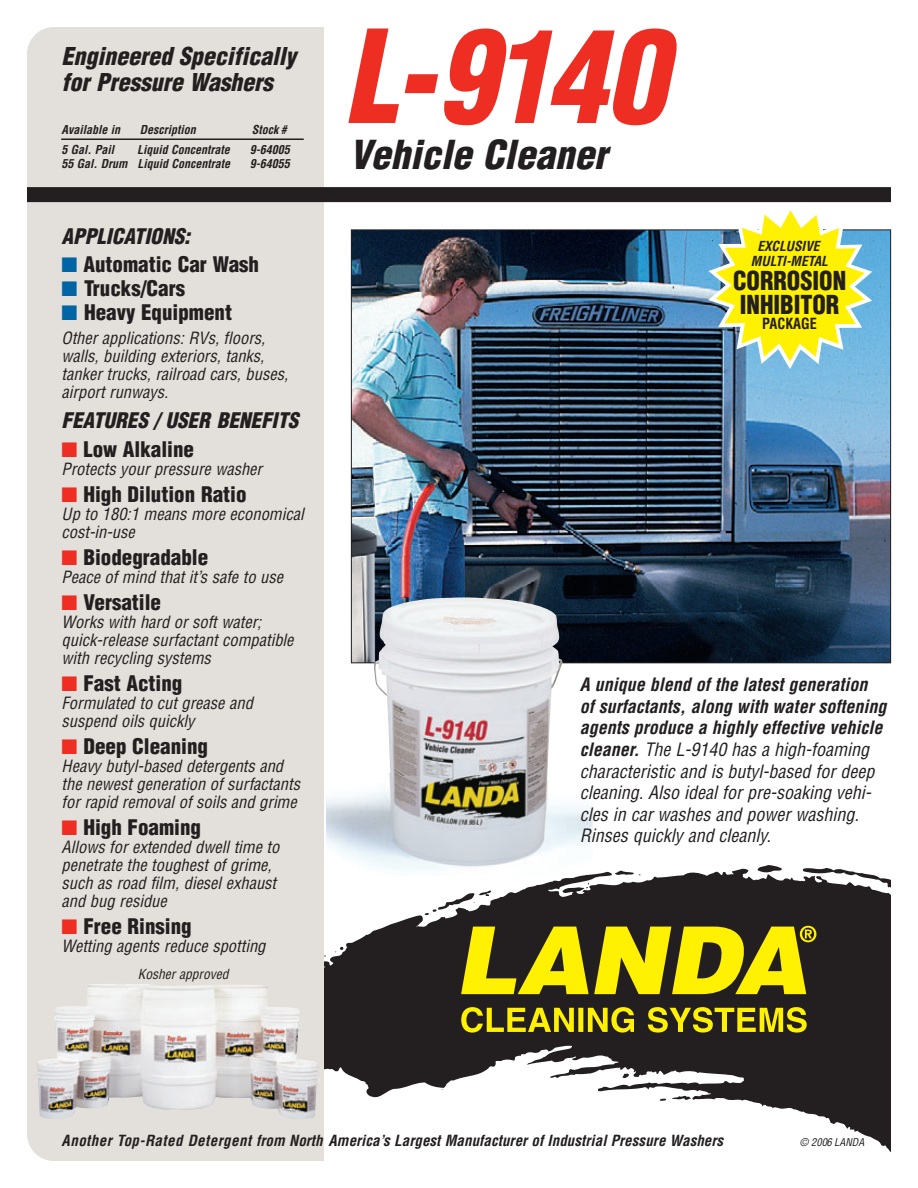
<style>
.page{position:relative;width:918px;height:1188px;background:#fff}
.page>*{position:absolute;margin:0;border:0;box-sizing:border-box;transform-origin:0 0}
.t1{font:italic 900 condensed 126px "Helvetica";color:#ee2e22;scale:.95 1}
.t2{font:italic 900 condensed 39px "Helvetica";color:#231f20}
.t3{font:900 condensed 25.5px/24px "Helvetica";color:#231f20;scale:.95 1}
.t4{font:italic 900 condensed 24px/25.5px "Helvetica";color:#231f20}
.t5{font:900 condensed 21px "Helvetica";color:#231f20}
.t6{font:italic 900 condensed 21px "Helvetica";color:#231f20}
.t7{font:italic condensed 18px/21.6px "Helvetica";color:#231f20}
.t8{font:italic condensed 16.5px/18px "Helvetica";color:#231f20}
.t9{font:italic 700 condensed 15px "Helvetica";color:#231f20}
.t10{font:700 condensed 15px "Helvetica";color:#231f20;scale:.95 1}
.t11{font:italic 700 condensed 13.5px/15px "Helvetica";color:#231f20;text-align:center}
.t12{font:italic condensed 13.5px "Helvetica";color:#231f20}
.t13{font:italic 700 condensed 12px "Helvetica";color:#231f20}
.t14{font:italic condensed 10.5px "Helvetica";color:#231f20}
.s1{color:#0065a4}
.s2{color:#ee2e22}
.s3{font-weight:700}
</style>
<div class="page">
<div style="left:27px;top:27px;width:339px;height:1134px;background:#e3e0db;border-radius:27px"></div>
<div style="left:324px;top:13px;width:148px;height:1172px;background:#fff"></div>
<div style="left:27px;top:187px;width:864px;height:15px;background:#231f20"></div>
<img style="left:353px;top:232px;width:536px;height:429px">
<img style="left:34px;top:984px;width:286px;height:135px">
<img style="left:326px;top:597px;width:267px;height:269px">
<hr style="left:61px;top:138px;width:243px;height:2px;background:#231f20">
<svg style="left:324px;top:866px;width:567px;height:286px;fill:#231f20"></svg>
<svg style="left:708px;top:210px;width:164px;height:159px"></svg>
<h3 class="t4" style="left:62px;top:43px;width:242px">Engineered Specifically forPressure Washers</h3>
<p class="t13" style="left:62px;top:122px;width:63px">Available in</p>
<p class="t13" style="left:140px;top:122px;width:61px">Description</p>
<p class="t13" style="left:252px;top:122px;width:39px">Stock #</p>
<p class="t13" style="left:62px;top:142px;width:57px">5 Gal.Pail</p>
<p class="t13" style="left:137px;top:142px;width:97px">Liquid Concentrate</p>
<p class="t13" style="left:250px;top:142px;width:45px">9-64005</p>
<p class="t13" style="left:62px;top:156px;width:173px">55 Gal.Drum Liquid Concentrate</p>
<p class="t13" style="left:250px;top:156px;width:45px">9-64055</p>
<p class="t6" style="left:62px;top:223px;width:135px">APPLICATIONS:</p>
<p class="t5" style="left:62px;top:251px;width:199px"><span class="s1">■</span> Automatic Car Wash</p>
<p class="t5" style="left:62px;top:275px;width:125px"><span class="s1">■</span> Trucks/Cars</p>
<p class="t5" style="left:62px;top:299px;width:172px"><span class="s1">■</span> Heavy Equipment</p>
<p class="t8" style="left:62px;top:329px;width:232px">Otherapplications:RVs,floors, walls,building exteriors,tanks, tankertrucks,railroad cars,buses, airportrunways.</p>
<p class="t6" style="left:62px;top:407px;width:244px">FEATURES / USER BENEFITS</p>
<p class="t5" style="left:62px;top:436px;width:134px"><span class="s2">■</span> Low Alkaline</p>
<p class="t8" style="left:62px;top:460px;width:206px">Protectsyourpressurewasher</p>
<p class="t5" style="left:62px;top:481px;width:187px"><span class="s2">■</span> High Dilution Ratio</p>
<p class="t8" style="left:62px;top:505px;width:248px">Up to 180:1 meansmoreeconomical cost-in-use</p>
<p class="t5" style="left:62px;top:544px;width:148px"><span class="s2">■</span> Biodegradable</p>
<p class="t8" style="left:62px;top:568px;width:227px">Peaceofmind thatit’ssafeto use</p>
<p class="t5" style="left:62px;top:589px;width:101px"><span class="s2">■</span> Versatile</p>
<p class="t8" style="left:62px;top:613px;width:238px">Workswith hard orsoftwater; quick-releasesurfactantcompatible with recycling systems</p>
<p class="t5" style="left:62px;top:670px;width:122px"><span class="s2">■</span> Fast Acting</p>
<p class="t8" style="left:62px;top:694px;width:197px">Formulated to cutgreaseand suspend oilsquickly</p>
<p class="t5" style="left:62px;top:733px;width:148px"><span class="s2">■</span> Deep Cleaning</p>
<p class="t8" style="left:62px;top:757px;width:244px">Heavybutyl-based detergentsand thenewestgeneration ofsurfactants forrapid removalofsoilsand grime</p>
<p class="t5" style="left:62px;top:814px;width:141px"><span class="s2">■</span> High Foaming</p>
<p class="t8" style="left:62px;top:838px;width:224px">Allowsforextended dwelltimeto penetratethetoughestofgrime, such asroad film,dieselexhaust and bug residue</p>
<p class="t5" style="left:62px;top:913px;width:132px"><span class="s2">■</span> Free Rinsing</p>
<p class="t8" style="left:62px;top:937px;width:210px">Wetting agentsreducespotting</p>
<p class="t12" style="left:138px;top:966px;width:96px">Kosherapproved</p>
<h1 class="t1" style="left:344px;top:-2px;width:373px">L-9140</h1>
<h2 class="t2" style="left:350px;top:131px;width:269px">Vehicle Cleaner</h2>
<p class="t11" style="left:751px;top:238px;width:82px">EXCLUSIVE<br>MULTI-METAL</p>
<h3 class="t3" style="left:733px;top:268px;width:121px">CORROSION<br>INHIBITOR</h3>
<p class="t10" style="left:762px;top:314px;width:59px">PACKAGE</p>
<p class="t7" style="left:580px;top:674px;width:313px"><span class="s3">A unique blend ofthe latestgeneration ofsurfactants,along with watersoftening agentsproduce a highlyeffective vehicle cleaner.</span> TheL-9140 hasahigh-foaming characteristicand isbutyl-based fordeep cleaning.Also idealforpre-soaking vehi&shy;clesin carwashesand powerwashing.<br>Rinsesquicklyand cleanly.</p>
<p class="t9" style="left:62px;top:1131px;width:667px">Another Top-Rated Detergent from North America’sLargestManufacturerofIndustrialPressure Washers</p>
<p class="t14" style="left:800px;top:1136px;width:69px">© 2006 LANDA</p>
</div>
